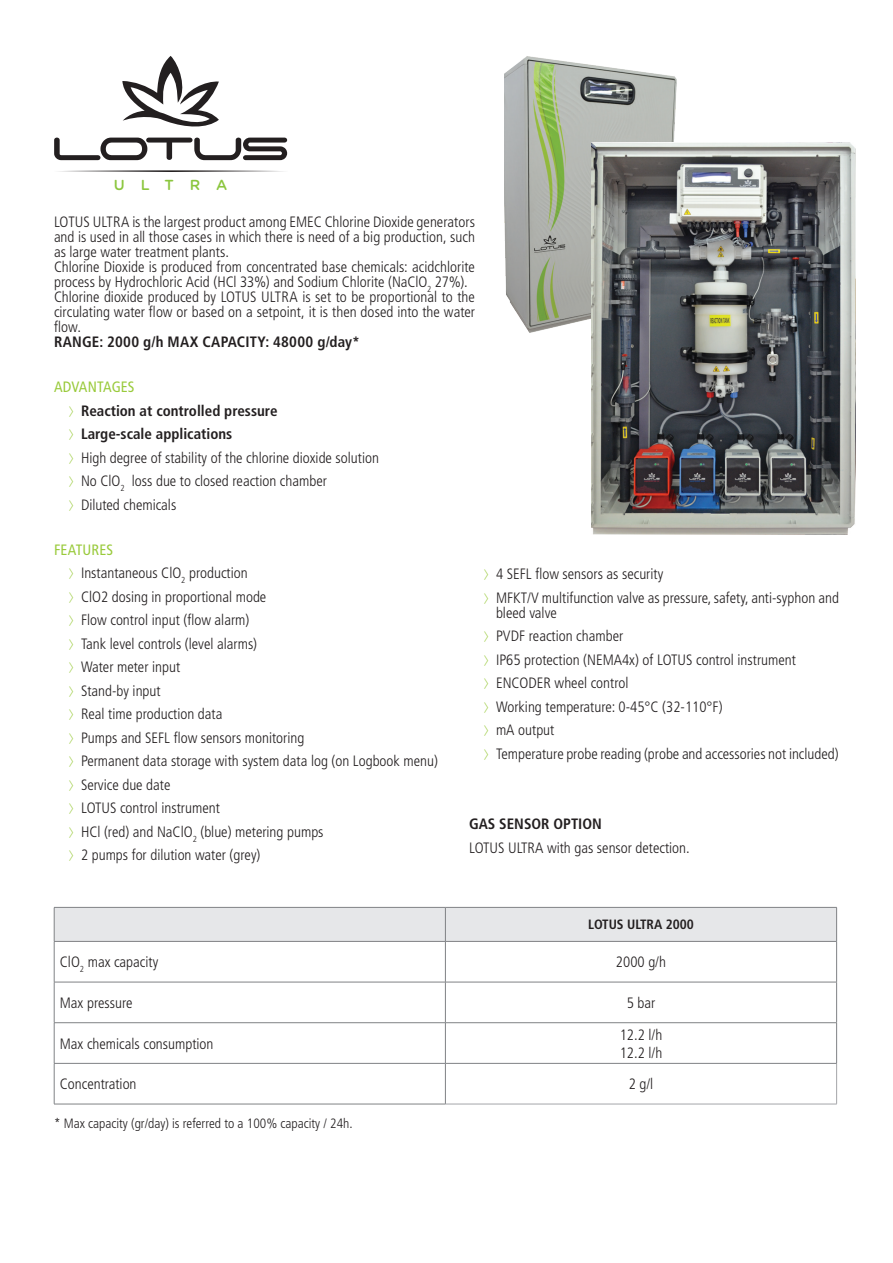
<style>
.page{position:relative;width:893px;height:1263px;background:#fff}
.page>*{position:absolute;margin:0;border:0;box-sizing:border-box;transform-origin:0 0}
.t1{font:300 condensed 15px/23.5px "Frutiger LT Std";color:#231f20}
.t2{font:700 condensed 15px "Frutiger LT Std";letter-spacing:.005em;color:#231f20}
.t3{font:500 14.55px "Gotham Rounded";letter-spacing:1.1em;color:#8bc63e}
.t4{font:300 condensed 13.5px "Frutiger LT Std";color:#231f20}
.t5{font:700 condensed 13.5px "Frutiger LT Std";color:#231f20}
.s1{font-weight:400;color:#99ca3b}
.s2{font-family:"Apple Gothic";font-weight:400;font-stretch:normal;font-size:12px;color:#99ca3b}
.s3{font-weight:700}
</style>
<div class="page">
<svg style="left:54px;top:138px;width:233px;height:22px"></svg>
<svg style="left:122px;top:56px;width:97px;height:71px"></svg>
<svg style="left:59px;top:170px;width:224px;height:2px"></svg>
<div style="left:55px;top:908px;width:781px;height:33px;background:#e6e7e9"></div>
<hr style="left:54px;top:941px;width:1px;height:41px;background:#808285">
<hr style="left:54px;top:982px;width:1px;height:40px;background:#808285">
<hr style="left:54px;top:1022px;width:391px;height:1px;background:#808285">
<hr style="left:54px;top:1023px;width:1px;height:40px;background:#808285">
<hr style="left:54px;top:1063px;width:391px;height:1px;background:#808285">
<hr style="left:54px;top:1063px;width:1px;height:41px;background:#808285">
<hr style="left:54px;top:982px;width:391px;height:1px;background:#808285">
<hr style="left:836px;top:907px;width:1px;height:34px;background:#808285">
<hr style="left:445px;top:941px;width:392px;height:1px;background:#808285">
<hr style="left:836px;top:941px;width:1px;height:41px;background:#808285">
<hr style="left:836px;top:982px;width:1px;height:40px;background:#808285">
<hr style="left:445px;top:1022px;width:392px;height:1px;background:#808285">
<hr style="left:836px;top:1023px;width:1px;height:40px;background:#808285">
<hr style="left:445px;top:982px;width:392px;height:1px;background:#808285">
<hr style="left:836px;top:1063px;width:1px;height:41px;background:#a4a5a9">
<hr style="left:54px;top:907px;width:392px;height:1px;background:#808285">
<hr style="left:54px;top:907px;width:1px;height:34px;background:#808285">
<hr style="left:445px;top:907px;width:1px;height:34px;background:#808285">
<hr style="left:54px;top:941px;width:391px;height:1px;background:#808285">
<hr style="left:54px;top:1104px;width:392px;height:1px;background:#808285">
<hr style="left:446px;top:1104px;width:391px;height:1px;background:#a4a5a9">
<hr style="left:446px;top:907px;width:391px;height:1px;background:#808285">
<hr style="left:445px;top:941px;width:1px;height:41px;background:#808285">
<hr style="left:445px;top:982px;width:1px;height:40px;background:#808285">
<hr style="left:445px;top:1023px;width:1px;height:40px;background:#808285">
<hr style="left:445px;top:1063px;width:392px;height:1px;background:#808285">
<hr style="left:445px;top:1063px;width:1px;height:41px;background:#808285">
<img style="left:505px;top:56px;width:172px;height:277px">
<img style="left:591px;top:142px;width:265px;height:392px">
<p class="t3" style="left:114px;top:175px;width:115px">ULTRA</p>
<p class="t1" style="left:54px;top:215px;width:423px;line-height:15px">LOTUS ULTRA is the largest product among EMEC Chlorine Dioxide generators and is used in all those cases in which there is need of a big production, such as large water treatment plants.<br>Chlorine Dioxide is produced from concentrated base chemicals: acidchlorite process by Hydrochloric Acid (HCl 33%) and Sodium Chlorite (NaClO<sub>2</sub> 27%).<br>Chlorine dioxide produced by LOTUS ULTRA is set to be proportional to the circulating water flow or based on a setpoint, it is then dosed into the water flow.</p>
<p class="t2" style="left:54px;top:333px;width:307px">RANGE: 2000 g/h MAX CAPACITY: 48000 g/day*</p>
<p class="t1" style="left:68px;top:375px;width:312px;text-indent:-14px"><span class="s1">ADVANTAGES<br></span><span class="s2">&gt;</span> <span class="s3">Reaction at controlled pressure<br></span><span class="s2">&gt;</span> <span class="s3">Large-scale applications<br></span><span class="s2">&gt;</span> High degree of stability of the chlorine dioxide solution <span class="s2">&gt;</span> No ClO<sub>2</sub> loss due to closed reaction chamber<br><span class="s2">&gt;</span> Diluted chemicals</p>
<p class="t1" style="left:68px;top:538px;width:371px;text-indent:-14px"><span class="s1">FEATURES<br></span><span class="s2">&gt;</span> Instantaneous ClO<sub>2</sub> production<br><span class="s2">&gt;</span> ClO2 dosing in proportional mode<br><span class="s2">&gt;</span> Flow control input (flow alarm)<br><span class="s2">&gt;</span> Tank level controls (level alarms)<br><span class="s2">&gt;</span> Water meter input<br><span class="s2">&gt;</span> Stand-by input<br><span class="s2">&gt;</span> Real time production data<br><span class="s2">&gt;</span> Pumps and SEFL flow sensors monitoring<br><span class="s2">&gt;</span> Permanent data storage with system data log (on Logbook menu) <span class="s2">&gt;</span> Service due date<br><span class="s2">&gt;</span> LOTUS control instrument<br><span class="s2">&gt;</span> HCl (red) and NaClO<sub>2</sub> (blue) metering pumps<br><span class="s2">&gt;</span> 2 pumps for dilution water (grey)</p>
<p class="t1" style="left:483px;top:562px;width:357px"><span class="s2">&gt;</span> 4 SEFL flow sensors as security<br><span class="s2">&gt;</span> MFKT/V multifunction valve as pressure, safety, anti-syphon and</p>
<p class="t1" style="left:483px;top:601px;width:357px;text-indent:13px">bleed valve<br><span class="s2">&gt;</span> PVDF reaction chamber<br><span class="s2">&gt;</span> IP65 protection (NEMA4x) of LOTUS control instrument<br><span class="s2">&gt;</span> ENCODER wheel control<br><span class="s2">&gt;</span> Working temperature: 0-45°C (32-110°F)<br><span class="s2">&gt;</span> mA output<br><span class="s2">&gt;</span> Temperature probe reading (probe and accessories not included)</p>
<p class="t2" style="left:469px;top:815px;width:134px">GAS SENSOR OPTION</p>
<p class="t1" style="left:469px;top:836px;width:222px">LOTUS ULTRA with gas sensor detection.</p>
<p class="t5" style="left:588px;top:917px;width:107px">LOTUS ULTRA 2000</p>
<p class="t1" style="left:60px;top:950px;width:100px">ClO<sub>2</sub> max capacity</p>
<p class="t1" style="left:616px;top:950px;width:52px">2000 g/h</p>
<p class="t1" style="left:60px;top:991px;width:74px">Max pressure</p>
<p class="t1" style="left:627px;top:991px;width:30px">5 bar</p>
<p class="t1" style="left:60px;top:1032px;width:155px">Max chemicals consumption</p>
<p class="t1" style="left:620px;top:1026px;width:44px;line-height:18px">12.2 l/h<br>12.2 l/h</p>
<p class="t1" style="left:60px;top:1072px;width:78px">Concentration</p>
<p class="t1" style="left:629px;top:1072px;width:26px">2 g/l</p>
<p class="t4" style="left:54px;top:1116px;width:300px">* Max capacity (gr/day) is referred to a 100% capacity / 24h.</p>
</div>
